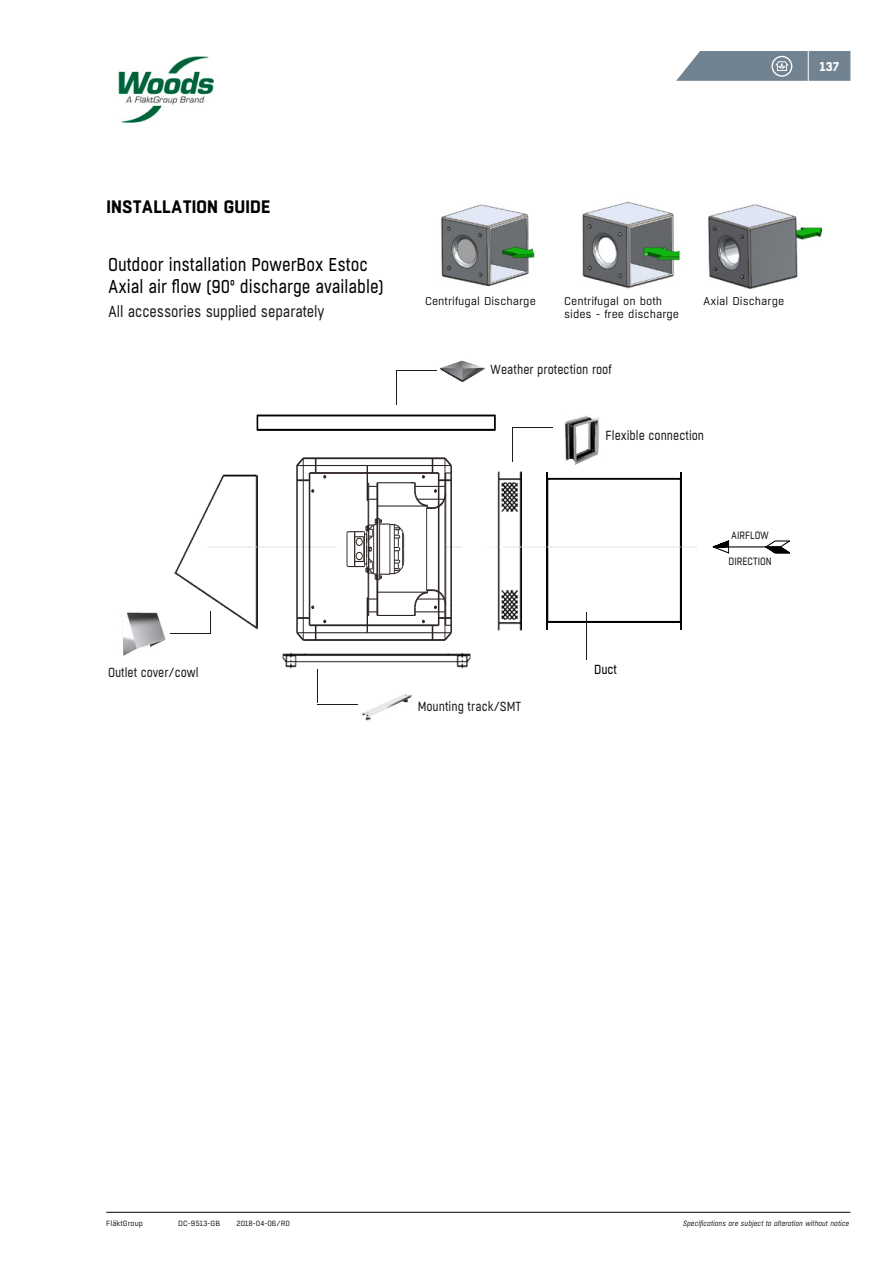
<style>
.page{position:relative;width:893px;height:1263px;background:#fff}
.page>*{position:absolute;margin:0;border:0;box-sizing:border-box;transform-origin:0 0}
.t1{font:18.6px/22.4px "Boxed";color:#000;scale:.85 1}
.t2{font:700 18px "Boxed";letter-spacing:.01em;color:#000;scale:.95 1}
.t3{font:15.9px "Boxed";letter-spacing:-.005em;color:#1d1d1b;scale:.85 1}
.t4{font:13.2px "Boxed";color:#1d1d1b;scale:.85 1}
.t5{font:13.2px "Boxed";color:#000;scale:.85 1}
.t6{font:700 12.75px "Boxed";color:#fff}
.t7{font:11.25px/13.5px "Boxed";color:#000}
.t8{font:10.65px "Boxed";color:#1d1d1b;scale:.85 1}
.t9{font:italic 7.5px "Boxed";color:#000}
.t10{font:7.5px "Boxed";color:#000}
</style>
<div class="page">
<img style="left:498px;top:471px;width:24px;height:160px">
<img style="left:175px;top:507px;width:32px;height:89px">
<svg style="left:257px;top:414px;width:239px;height:17px"></svg>
<img style="left:283px;top:652px;width:188px;height:16px">
<hr style="left:546px;top:472px;width:2px;height:158px;background:#000">
<hr style="left:680px;top:472px;width:2px;height:158px;background:#000">
<svg style="left:489px;top:478px;width:208px;height:145px"></svg>
<hr style="left:396px;top:370px;width:41px;height:1px;background:#1d1d1b">
<hr style="left:396px;top:370px;width:1px;height:34px;background:#1d1d1b">
<hr style="left:586px;top:612px;width:1px;height:47px;background:#1d1d1b">
<hr style="left:513px;top:427px;width:40px;height:1px;background:#1d1d1b">
<hr style="left:512px;top:428px;width:1px;height:34px;background:#1d1d1b">
<hr style="left:317px;top:704px;width:41px;height:1px;background:#1d1d1b">
<hr style="left:317px;top:669px;width:1px;height:34px;background:#1d1d1b">
<hr style="left:170px;top:633px;width:41px;height:1px;background:#1d1d1b">
<svg style="left:712px;top:540px;width:78px;height:14px"></svg>
<img style="left:564px;top:415px;width:35px;height:49px">
<img style="left:440px;top:360px;width:45px;height:23px">
<img style="left:362px;top:694px;width:49px;height:27px">
<img style="left:122px;top:612px;width:44px;height:44px">
<hr style="left:297px;top:632px;width:154px;height:1px;background:#2b2422">
<hr style="left:303px;top:457px;width:142px;height:2px;background:#2b2422">
<hr style="left:297px;top:465px;width:154px;height:1px;background:#2b2422">
<hr style="left:303px;top:639px;width:142px;height:2px;background:#2b2422">
<hr style="left:310px;top:472px;width:129px;height:2px;background:#2b2422">
<hr style="left:310px;top:624px;width:129px;height:2px;background:#2b2422">
<svg style="left:207px;top:457px;width:129px;height:184px"></svg>
<svg style="left:346px;top:457px;width:116px;height:184px"></svg>
<hr style="left:364px;top:533px;width:1px;height:33px;background:#2b2422">
<div style="left:367px;top:597px;width:1px;height:36px;border:1px solid #2b2422"></div>
<div style="left:367px;top:466px;width:1px;height:35px;border:1px solid #2b2422"></div>
<img style="left:441px;top:204px;width:94px;height:83px">
<img style="left:582px;top:201px;width:98px;height:88px">
<img style="left:708px;top:204px;width:114px;height:85px">
<hr style="left:106px;top:1212px;width:744px;height:1px;background:#000">
<svg style="left:676px;top:51px;width:174px;height:30px;background:#80909c"></svg>
<img style="left:118px;top:56px;width:96px;height:67px">
<p class="t6" style="left:820px;top:58px;width:21px">137</p>
<h2 class="t2" style="left:106px;top:195px;width:174px">INSTALLATION GUIDE</h2>
<h1 class="t1" style="left:108px;top:254px;width:326px">Outdoor installation PowerBox Estoc<br>Axial air flow (90º discharge available)</h1>
<p class="t3" style="left:108px;top:302px;width:256px">All accessories supplied separately</p>
<p class="t7" style="left:425px;top:294px;width:112px">Centrifugal Discharge</p>
<p class="t7" style="left:564px;top:294px;width:117px">Centrifugal on both sides - free discharge</p>
<p class="t7" style="left:703px;top:294px;width:83px">Axial Discharge</p>
<p class="t4" style="left:490px;top:361px;width:144px">Weather protection roof</p>
<p class="t4" style="left:606px;top:427px;width:118px">Flexible connection</p>
<p class="t8" style="left:731px;top:529px;width:46px">AIRFLOW</p>
<p class="t8" style="left:728px;top:554px;width:52px">DIRECTION</p>
<p class="t4" style="left:108px;top:664px;width:108px">Outlet cover/cowl</p>
<p class="t4" style="left:418px;top:698px;width:123px">Mounting track/SMT</p>
<p class="t5" style="left:594px;top:660px;width:28px">Duct</p>
<p class="t10" style="left:106px;top:1219px;width:38px">FläktGroup</p>
<p class="t10" style="left:178px;top:1219px;width:43px">DC-9513-GB</p>
<p class="t10" style="left:236px;top:1219px;width:55px">2018-04-06/R0</p>
<p class="t9" style="left:683px;top:1219px;width:168px">Specifications are subject to alteration without notice</p>
</div>
